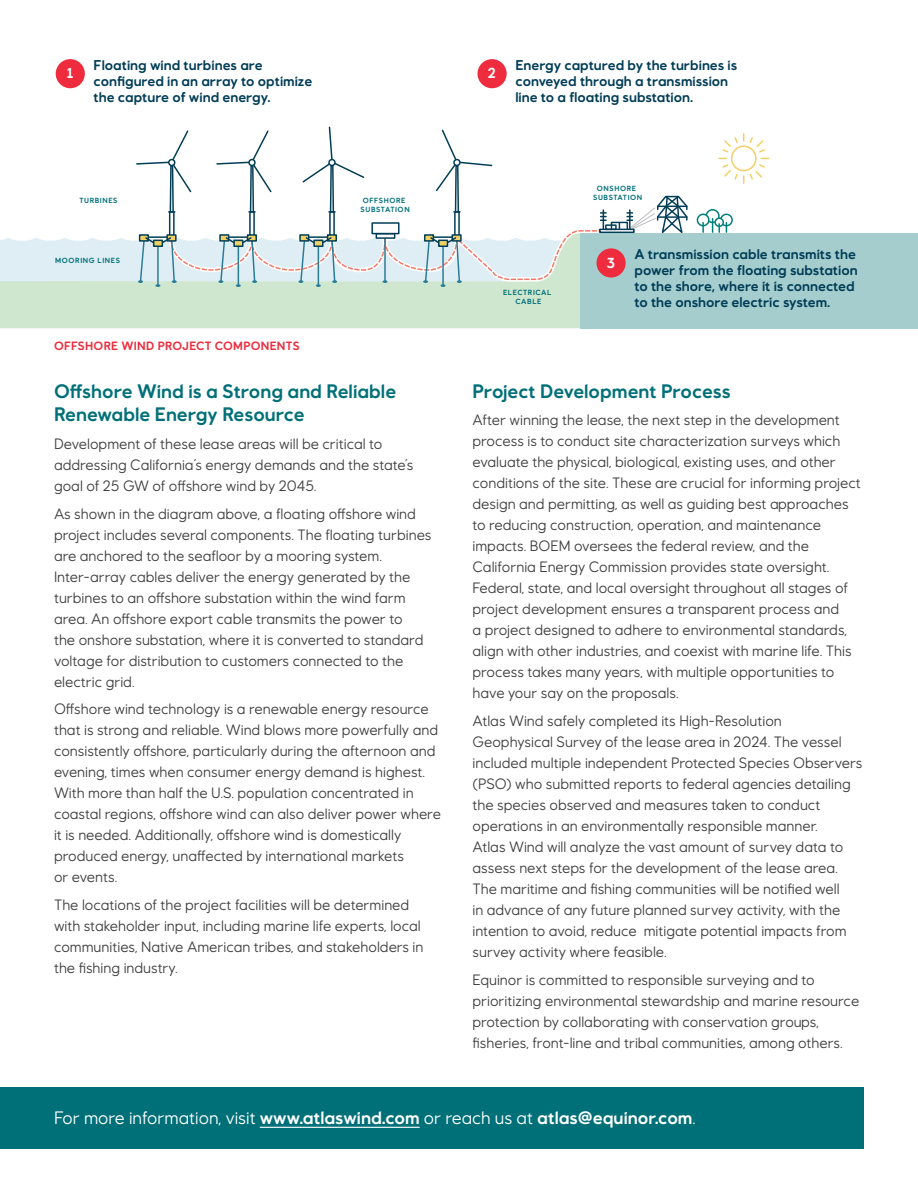
<style>
.page{position:relative;width:918px;height:1188px;background:#fff}
.page>*{position:absolute;margin:0;border:0;box-sizing:border-box;transform-origin:0 0}
.t1{font:700 19.5px/23.4px "Equinor";color:#007078}
.t2{font:18px "Equinor";color:#fff}
.t3{font:15px/21px "Equinor";color:#3e3e3f}
.t4{font:700 14.55px "Equinor";color:#fff}
.t5{font:700 14.25px/15.8px "Equinor";color:#003d57}
.t6{font:700 12px "Equinor";letter-spacing:.025em;color:#ee2c3d}
.t7{font:700 7.5px/9px "Equinor";letter-spacing:.08em;color:#007079;text-align:center}
.s1{font-weight:700}
.s2{color:#3e3e3f}
</style>
<div class="page">
<div style="left:0;top:287px;width:580px;height:41px;background:#cfe7ce"></div>
<div style="left:580px;top:233px;width:338px;height:95px;background:#a5cdcd"></div>
<svg style="left:719px;top:134px;width:50px;height:49px"></svg>
<div style="left:706px;top:209px;width:14px;height:14px;border:1px solid #007f7a;border-radius:50%"></div>
<svg style="left:697px;top:214px;width:12px;height:12px"></svg>
<div style="left:697px;top:214px;width:13px;height:12px;border:1px solid #007f7a;border-radius:50%"></div>
<svg style="left:702px;top:223px;width:2px;height:9px"></svg>
<svg style="left:721px;top:214px;width:11px;height:12px"></svg>
<div style="left:720px;top:214px;width:13px;height:12px;border:1px solid #007f7a;border-radius:50%"></div>
<div style="left:714px;top:217px;width:10px;height:10px;border:1px solid #007f7a;border-radius:50%"></div>
<svg style="left:712px;top:219px;width:8px;height:13px"></svg>
<svg style="left:0;top:126px;width:688px;height:161px"></svg>
<div style="left:597px;top:248px;width:29px;height:30px;background:#ee2c3d;border-radius:50%"></div>
<div style="left:56px;top:59px;width:29px;height:29px;background:#ee2c3d;border-radius:50%"></div>
<div style="left:478px;top:59px;width:29px;height:29px;background:#ee2c3d;border-radius:50%"></div>
<div style="left:0;top:1088px;width:864px;height:61px;background:#007078"></div>
<hr style="left:260px;top:1127px;width:160px;height:1px;background:#fff">
<p class="t4" style="left:67px;top:65px;width:8px">1</p>
<p class="t5" style="left:515px;top:57px;width:223px">Energy captured by the turbines is conveyed through a transmission line to a floating substation.</p>
<p class="t5" style="left:94px;top:57px;width:220px">Floating wind turbines are configured in an array to optimize the capture of wind energy.</p>
<p class="t4" style="left:488px;top:65px;width:10px">2</p>
<p class="t7" style="left:80px;top:196px;width:40px">TURBINES</p>
<p class="t7" style="left:55px;top:256px;width:66px">MOORING LINES</p>
<p class="t6" style="left:54px;top:338px;width:247px">OFFSHORE WIND PROJECT COMPONENTS</p>
<p class="t7" style="left:361px;top:196px;width:51px;text-align:left">OFFSHORE<br>SUBSTATION</p>
<h1 class="t1" style="left:54px;top:379px;width:344px">Offshore Wind is a Strong and Reliable<br>Renewable Energy Resource</h1>
<p class="t3" style="left:54px;top:433px;width:361px">Development of these lease areas will be critical to addressing California’s energy demands and the state’s goal of 25 GW of offshore wind by 2045.</p>
<p class="t3" style="left:54px;top:503px;width:379px">As shown in the diagram above, a floating offshore wind project includes several components. The floating turbines are anchored to the seafloor by a mooring system.<br>Inter-array cables deliver the energy generated by the turbines to an offshore substation within the wind farm area. An offshore export cable transmits the power to<br>the onshore substation, where it is converted to standard voltage for distribution to customers connected to the electric grid.</p>
<p class="t3" style="left:54px;top:699px;width:388px">Offshore wind technology is a renewable energy resource that is strong and reliable. Wind blows more powerfully and consistently offshore, particularly during the afternoon and evening, times when consumer energy demand is highest.<br>With more than half the U.S. population concentrated in coastal regions, offshore wind can also deliver power where it is needed. Additionally, offshore wind is domestically produced energy, unaffected by international markets<br>or events.</p>
<p class="t3" style="left:54px;top:894px;width:371px">The locations of the project facilities will be determined with stakeholder input, including marine life experts, local communities, Native American tribes, and stakeholders in the fishing industry.</p>
<p class="t7" style="left:503px;top:288px;width:50px">ELECTRICAL<br>CABLE</p>
<p class="t7" style="left:593px;top:184px;width:51px">ONSHORE<br>SUBSTATION</p>
<p class="t4" style="left:607px;top:254px;width:10px">3</p>
<p class="t5" style="left:634px;top:247px;width:225px">A transmission cable transmits the power from the floating substation to the shore, where it is connected to the onshore electric system.</p>
<h1 class="t1" style="left:472px;top:379px;width:260px">Project Development Process</h1>
<p class="t3" style="left:472px;top:410px;width:390px">After winning the lease, the next step in the development process is to conduct site characterization surveys which evaluate the physical, biological, existing uses, and other conditions of the site. These are crucial for informing project design and permitting, as well as guiding best approaches to reducing construction, operation, and maintenance impacts. BOEM oversees the federal review, and the California Energy Commission provides state oversight.<br>Federal, state, and local oversight throughout all stages of project development ensures a transparent process and<br>a project designed to adhere to environmental standards, align with other industries, and coexist with marine life. This process takes many years, with multiple opportunities to have your say on the proposals.</p>
<p class="t3" style="left:472px;top:710px;width:391px">Atlas Wind safely completed its High-Resolution Geophysical Survey of the lease area in 2024. The vessel included multiple independent Protected Species Observers (PSO) who submitted reports to federal agencies detailing the species observed and measures taken to conduct operations in an environmentally responsible manner.<br>Atlas Wind will analyze the vast amount of survey data to assess next steps for the development of the lease area.<br>The maritime and fishing communities will be notified well<br>in advance of any future planned survey activity, with the intention to avoid, reduce mitigate potential impacts from survey activity where feasible.</p>
<p class="t3" style="left:472px;top:969px;width:388px">Equinor is committed to responsible surveying and to prioritizing environmental stewardship and marine resource protection by collaborating with conservation groups, fisheries, front-line and tribal communities, among others.</p>
<p class="t2" style="left:54px;top:1108px;width:646px">For more information, visit <span class="s1">www.atlaswind.com</span> or reach us at <span class="s1">atlas@equinor.com</span>.<span class="s2">.</span></p>
</div>
